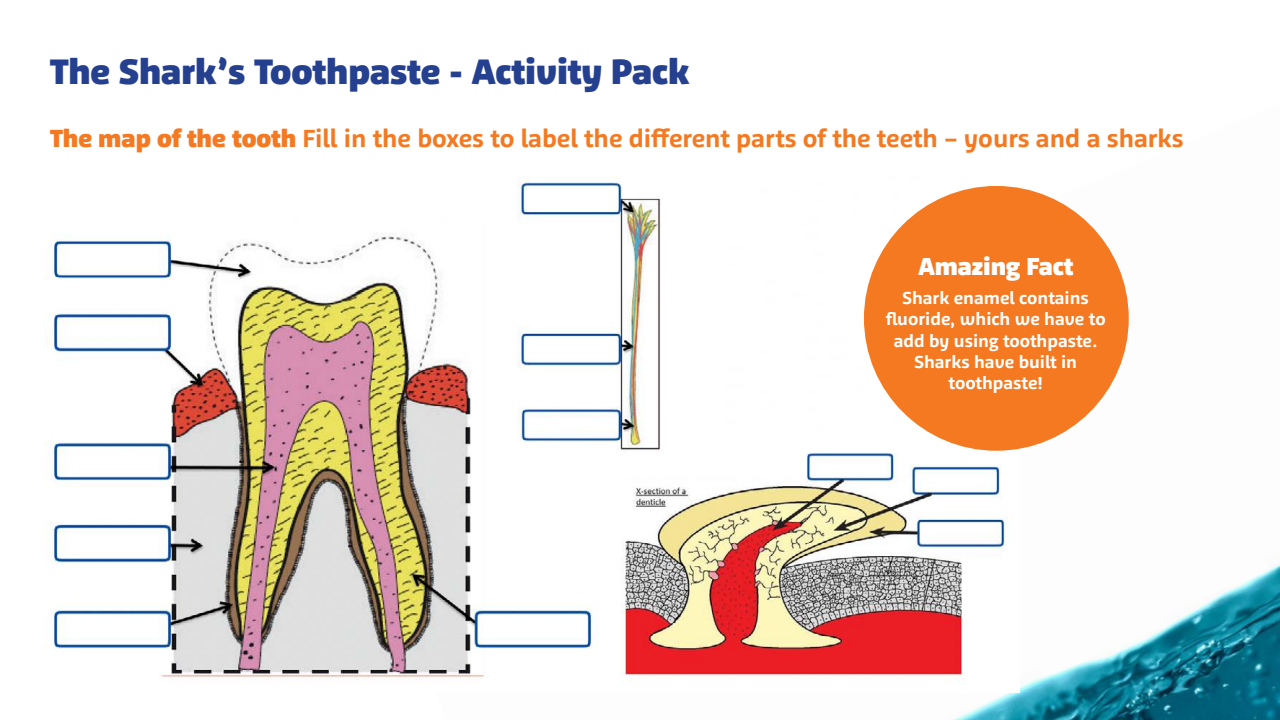
<style>
.page{position:relative;width:1280px;height:720px;background:#fff}
.page>*{position:absolute;margin:0;border:0;box-sizing:border-box;transform-origin:0 0}
.t1{font:900 36px "Agile";color:#25408f}
.t2{font:700 25.2px "Agile";color:#f47920}
.t3{font:900 25px "Agile";color:#fff}
.t4{font:700 17.7px/21.2px "Agile";color:#fff;text-align:center}
.s1{font-weight:900}
</style>
<div class="page">
<img style="left:527px;top:176px;width:753px;height:544px">
<img style="left:44px;top:177px;width:975px;height:515px">
<div style="left:864px;top:186px;width:265px;height:265px;background:#f47920;border-radius:50%"></div>
<h1 class="t1" style="left:50px;top:50px;width:641px">The Shark’s Toothpaste - Activity Pack</h1>
<h2 class="t2" style="left:50px;top:123px;width:1135px"><span class="s1">The map of the tooth</span> Fill in the boxes to label the different parts of the teeth – yours and a sharks</h2>
<h3 class="t3" style="left:918px;top:251px;width:157px">Amazing Fact</h3>
<p class="t4" style="left:886px;top:287px;width:222px">Shark enamel contains fluoride, which we have to add by using toothpaste.<br>Sharks have built in toothpaste!</p>
</div>
